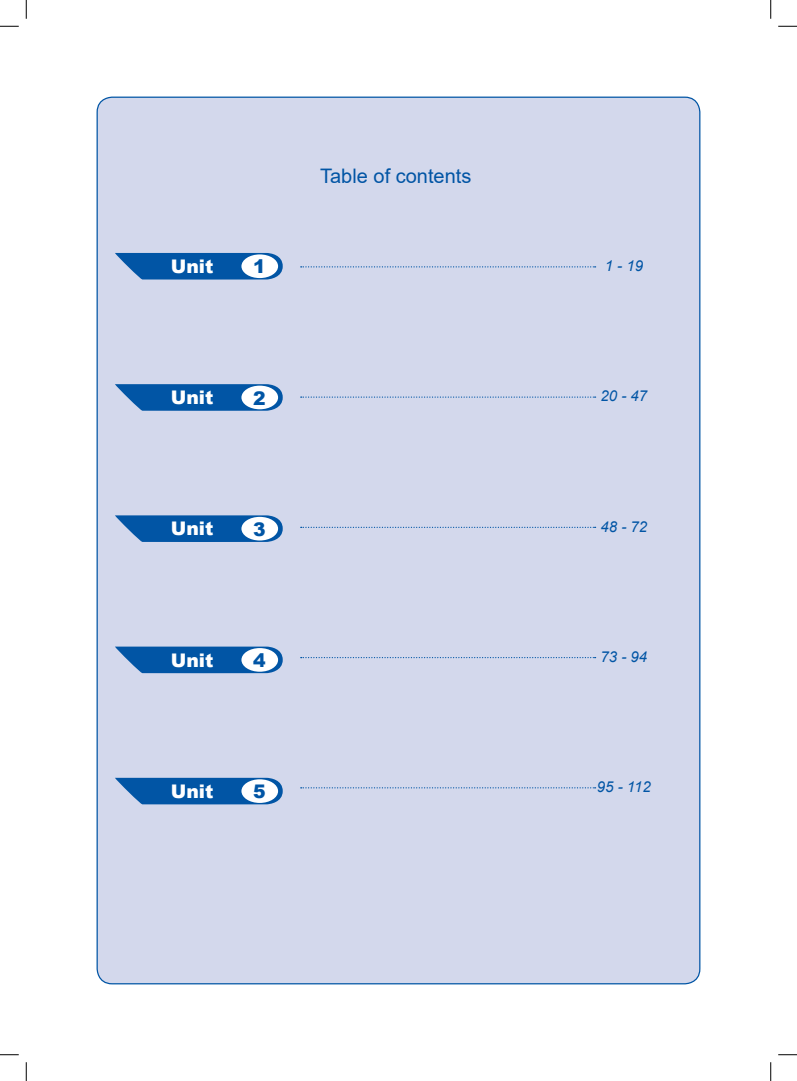
<style>
.page{position:relative;width:797px;height:1081px;background:#fff}
.page>*{position:absolute;margin:0;border:0;box-sizing:border-box;transform-origin:0 0}
.t1{font:20px "Arial";color:#0155a5}
.t2{font:900 18.75px "Arial";color:#fff}
.t3{font:900 18.75px "Arial";color:#0155a5}
.t4{font:italic 15px "Arial";color:#0155a5}
</style>
<div class="page">
<div style="left:97px;top:97px;width:602px;height:886px;background:#d3d8ec;border-radius:15px"></div>
<svg style="left:301px;top:266px;width:294px;height:1px"></svg>
<svg style="left:301px;top:396px;width:294px;height:1px"></svg>
<svg style="left:301px;top:526px;width:294px;height:2px"></svg>
<svg style="left:301px;top:657px;width:294px;height:1px"></svg>
<svg style="left:301px;top:787px;width:294px;height:1px"></svg>
<svg style="left:115px;top:253px;width:168px;height:26px;background:#1964ad"></svg>
<div style="left:241px;top:254px;width:37px;height:24px;background:#fff;border-radius:50%"></div>
<svg style="left:115px;top:384px;width:168px;height:26px;background:#1a65ad"></svg>
<div style="left:241px;top:385px;width:37px;height:24px;background:#fff;border-radius:50%"></div>
<svg style="left:115px;top:515px;width:168px;height:27px;background:#1d67ae"></svg>
<div style="left:241px;top:516px;width:37px;height:24px;background:#fff;border-radius:50%"></div>
<svg style="left:115px;top:646px;width:168px;height:27px;background:#1f68af"></svg>
<div style="left:241px;top:648px;width:37px;height:23px;background:#fff;border-radius:50%"></div>
<svg style="left:115px;top:777px;width:168px;height:27px;background:#2169af"></svg>
<div style="left:241px;top:779px;width:37px;height:23px;background:#fff;border-radius:50%"></div>
<svg style="left:0;top:25px;width:19px;height:2px"></svg>
<svg style="left:778px;top:25px;width:19px;height:2px"></svg>
<svg style="left:0;top:1054px;width:19px;height:1px"></svg>
<svg style="left:778px;top:1054px;width:19px;height:1px"></svg>
<svg style="left:25px;top:0;width:2px;height:19px"></svg>
<svg style="left:25px;top:1062px;width:2px;height:18px"></svg>
<svg style="left:770px;top:0;width:1px;height:19px"></svg>
<svg style="left:770px;top:1062px;width:1px;height:18px"></svg>
<p class="t1" style="left:320px;top:162px;width:153px">Table of contents</p>
<p class="t2" style="left:171px;top:252px;width:44px">Unit</p>
<p class="t3" style="left:253px;top:253px;width:14px">1</p>
<p class="t4" style="left:604px;top:256px;width:40px">1 - 19</p>
<p class="t2" style="left:171px;top:384px;width:44px">Unit</p>
<p class="t3" style="left:253px;top:384px;width:14px">2</p>
<p class="t4" style="left:600px;top:386px;width:48px">20 - 47</p>
<p class="t2" style="left:171px;top:515px;width:44px">Unit</p>
<p class="t3" style="left:253px;top:515px;width:14px">3</p>
<p class="t4" style="left:600px;top:516px;width:48px">48 - 72</p>
<p class="t2" style="left:171px;top:646px;width:44px">Unit</p>
<p class="t3" style="left:253px;top:646px;width:14px">4</p>
<p class="t4" style="left:600px;top:646px;width:48px">73 - 94</p>
<p class="t2" style="left:171px;top:777px;width:44px">Unit</p>
<p class="t3" style="left:253px;top:777px;width:14px">5</p>
<p class="t4" style="left:597px;top:776px;width:55px">95 - 112</p>
</div>
